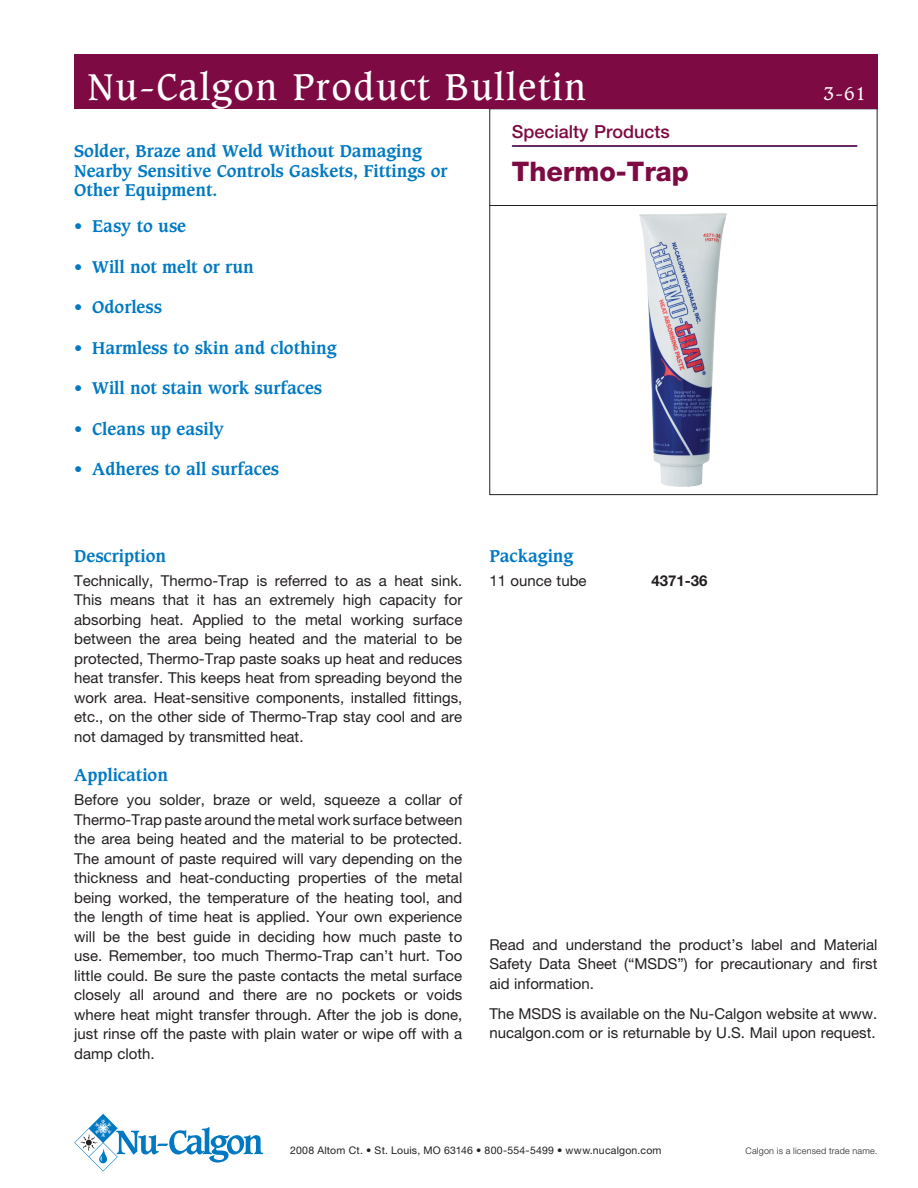
<style>
.page{position:relative;width:918px;height:1188px;background:#fff}
.page>*{position:absolute;margin:0;border:0;box-sizing:border-box;transform-origin:0 0}
.t1{font:36px "Caxton";letter-spacing:.05em;color:#fff}
.product_name{font:800 27px "Helvetica Neue LT Pro";color:#7d0a42}
.section_name{font:500 18px "Helvetica Neue LT Pro";color:#7d0a42}
.t2{font:18px "Caxton";color:#fff}
.highlight_bullets{font:700 16.5px "Caxton";color:#0079c2}
.subhead{font:700 16.5px/19.8px "Caxton";color:#0079c2}
.text_1{font:15px/19.5px "Helvetica Neue LT Pro";color:#231f20;text-align:justify}
.text_1_no___below{font:15px "Helvetica Neue LT Pro";color:#231f20}
.text_1_no___below-2{font:700 15px "Helvetica Neue LT Pro";color:#231f20}
.address_phone__w{font:10.5px "Helvetica Neue LT Pro";letter-spacing:.02em;color:#231f20}
.t3{font:300 9px "Helvetica Neue LT Pro";letter-spacing:.025em;color:#231f20}
</style>
<div class="page">
<div style="left:489px;top:108px;width:389px;height:387px;border:1px solid #231f20"></div>
<div style="left:74px;top:54px;width:804px;height:54px;background:#7d0a42"></div>
<hr style="left:490px;top:205px;width:387px;height:1px;background:#231f20">
<img style="left:639px;top:213px;width:88px;height:274px">
<hr style="left:512px;top:145px;width:345px;height:2px;background:#7d0a42">
<svg style="left:74px;top:1114px;width:189px;height:57px"></svg>
<p class="t1" style="left:88px;top:65px;width:500px">Nu-Calgon Product Bulletin</p>
<p class="subhead" style="left:74px;top:141px;width:375px">Solder, Braze and Weld Without Damaging<br>Nearby Sensitive Controls Gaskets, Fittings or<br>Other Equipment.</p>
<p class="highlight_bullets" style="left:74px;top:216px;width:113px">• Easy to use</p>
<p class="highlight_bullets" style="left:74px;top:257px;width:181px">• Will not melt or run</p>
<p class="highlight_bullets" style="left:74px;top:297px;width:89px">• Odorless</p>
<p class="highlight_bullets" style="left:74px;top:338px;width:264px">• Harmless to skin and clothing</p>
<p class="highlight_bullets" style="left:74px;top:378px;width:249px">• Will not stain work surfaces</p>
<p class="highlight_bullets" style="left:74px;top:419px;width:151px">• Cleans up easily</p>
<p class="highlight_bullets" style="left:74px;top:459px;width:206px">• Adheres to all surfaces</p>
<p class="section_name" style="left:512px;top:120px;width:159px">Specialty Products</p>
<p class="product_name" style="left:512px;top:156px;width:179px">Thermo-Trap</p>
<p class="t2" style="left:824px;top:82px;width:44px">3-61</p>
<p class="subhead" style="left:74px;top:546px;width:93px">Description</p>
<p class="text_1" style="left:74px;top:570px;width:390px">Technically, Thermo-Trap is referred to as a heat sink.<br>This means that it has an extremely high capacity for absorbing heat. Applied to the metal working surface between the area being heated and the material to be protected, Thermo-Trap paste soaks up heat and reduces heat transfer. This keeps heat from spreading beyond the work area. Heat-sensitive components, installed fittings, etc., on the other side of Thermo-Trap stay cool and are not damaged by transmitted heat.</p>
<p class="subhead" style="left:74px;top:765px;width:95px">Application</p>
<p class="text_1" style="left:74px;top:790px;width:390px">Before you solder, braze or weld, squeeze a collar of Thermo-Trap paste around the metal work surface between the area being heated and the material to be protected.<br>The amount of paste required will vary depending on the thickness and heat-conducting properties of the metal being worked, the temperature of the heating tool, and the length of time heat is applied. Your own experience will be the best guide in deciding how much paste to use. Remember, too much Thermo-Trap can’t hurt. Too little could. Be sure the paste contacts the metal surface closely all around and there are no pockets or voids where heat might transfer through. After the job is done, just rinse off the paste with plain water or wipe off with a damp cloth.</p>
<p class="subhead" style="left:489px;top:546px;width:86px">Packaging</p>
<p class="text_1_no___below" style="left:489px;top:571px;width:99px">11 ounce tube</p>
<p class="text_1_no___below-2" style="left:651px;top:571px;width:58px">4371-36</p>
<p class="text_1" style="left:489px;top:934px;width:390px">Read and understand the product’s label and Material Safety Data Sheet (“MSDS”) for precautionary and first aid information.</p>
<p class="text_1" style="left:489px;top:1003px;width:390px">The MSDS is available on the Nu-Calgon website at www. nucalgon.com or is returnable by U.S. Mail upon request.</p>
<p class="address_phone__w" style="left:290px;top:1144px;width:373px">2008 Altom Ct. • St. Louis, MO 63146 • 800-554-5499 • www.nucalgon.com</p>
<p class="t3" style="left:746px;top:1146px;width:133px">Calgon is a licensed trade name.</p>
</div>
